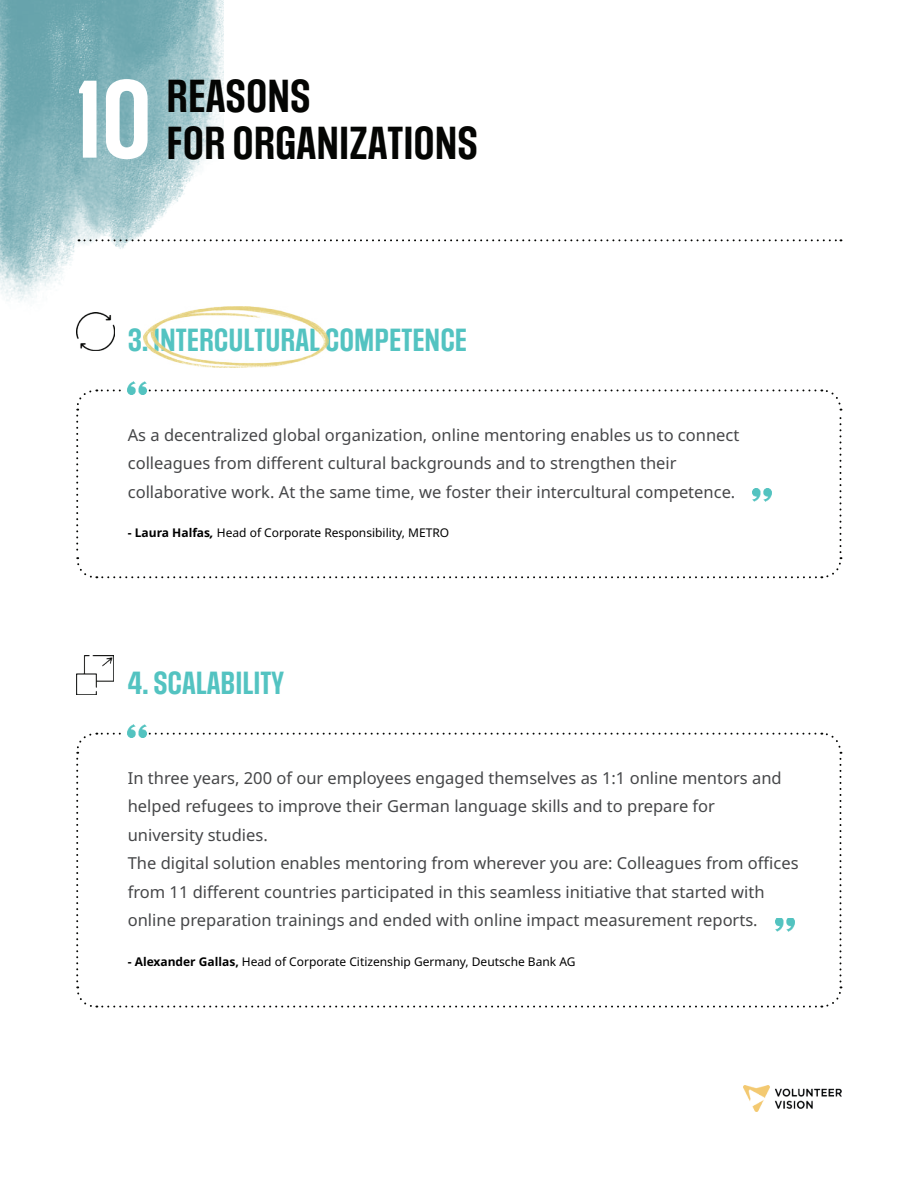
<style>
.page{position:relative;width:918px;height:1188px;background:#fff}
.page>*{position:absolute;margin:0;border:0;box-sizing:border-box;transform-origin:0 0}
.t1{font:600 93px "Social Gothic";color:#fff}
.t2{font:600 39px "Social Gothic";color:#040503}
.t3{font:600 27px "Social Gothic";color:#53c3c1}
.t4{font:16.5px/28.5px "Noto Sans";color:#454648}
.t5{font:12px "Noto Sans";color:#000}
.s1{font-weight:700}
.s2{font-weight:800;font-style:italic}
</style>
<div class="page">
<img style="left:0;top:0;width:223px;height:313px">
<svg style="left:79px;top:239px;width:762px;height:2px"></svg>
<img style="left:77px;top:313px;width:38px;height:38px">
<img style="left:77px;top:656px;width:36px;height:38px">
<svg style="left:76px;top:389px;width:766px;height:190px"></svg>
<svg style="left:76px;top:732px;width:766px;height:276px"></svg>
<svg style="left:124px;top:386px;width:24px;height:9px"></svg>
<svg style="left:124px;top:730px;width:24px;height:8px"></svg>
<img style="left:128px;top:382px;width:19px;height:13px">
<img style="left:128px;top:725px;width:19px;height:13px">
<img style="left:753px;top:489px;width:19px;height:13px">
<img style="left:776px;top:918px;width:19px;height:13px">
<img style="left:744px;top:1086px;width:97px;height:25px">
<img style="left:144px;top:307px;width:185px;height:60px">
<h1 class="t1" style="left:76px;top:59px;width:77px">10</h1>
<h2 class="t2" style="left:167px;top:71px;width:146px">REASONS</h2>
<h2 class="t2" style="left:167px;top:118px;width:313px">FOR ORGANIZATIONS</h2>
<h3 class="t3" style="left:128px;top:322px;width:341px">3. INTERCULTURAL COMPETENCE</h3>
<p class="t4" style="left:128px;top:421px;width:613px">As a decentralized global organization, online mentoring enables us to connect colleagues from different cultural backgrounds and to strengthen their collaborative work. At the same time, we foster their intercultural competence.</p>
<p class="t5" style="left:128px;top:524px;width:323px"><span class="s1">- Laura Halfas</span><span class="s2">,</span> Head of Corporate Responsibility, METRO</p>
<h3 class="t3" style="left:128px;top:666px;width:157px">4. SCALABILITY</h3>
<p class="t4" style="left:128px;top:764px;width:672px">In three years, 200 of our employees engaged themselves as 1:1 online mentors and helped refugees to improve their German language skills and to prepare for<br>university studies.<br>The digital solution enables mentoring from wherever you are: Colleagues from offices from 11 different countries participated in this seamless initiative that started with online preparation trainings and ended with online impact measurement reports.</p>
<p class="t5" style="left:128px;top:953px;width:449px"><span class="s1">- Alexander Gallas,</span> Head of Corporate Citizenship Germany, Deutsche Bank AG</p>
</div>
